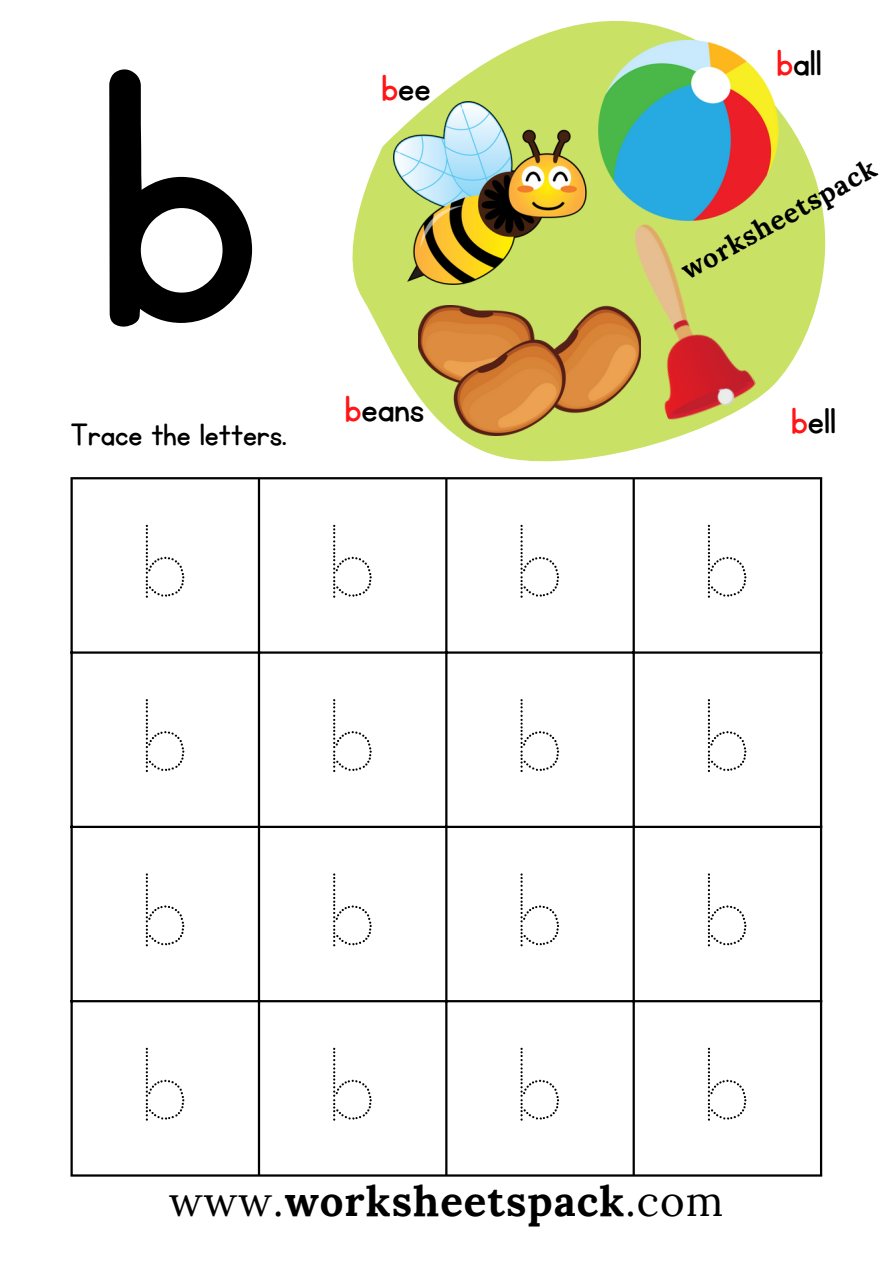
<style>
.page{position:relative;width:893px;height:1264px;background:#fff}
.page>*{position:absolute;margin:0;border:0;box-sizing:border-box;transform-origin:0 0}
.t1{font:414px "KG Primary Penmanship";color:#000}
.t2{font:119.85px/174.3px "KG Primary Dots";letter-spacing:1.13em;color:#000;text-align:justify}
.t3{font:700 42px "Lora";letter-spacing:.025em;color:#000}
.t4{font:42px "KG Primary Penmanship";color:#000}
.t5{font:36px "KG Primary Penmanship";color:#000}
.t6{font:700 27px "Lora";color:#000}
.s1{color:#ff1616}
.s2{font-weight:400}
</style>
<div class="page">
<hr style="left:70px;top:479px;width:3px;height:695px;background:#000">
<hr style="left:258px;top:479px;width:2px;height:695px;background:#000">
<hr style="left:445px;top:479px;width:2px;height:695px;background:#000">
<hr style="left:632px;top:479px;width:2px;height:695px;background:#000">
<hr style="left:819px;top:479px;width:3px;height:695px;background:#000">
<hr style="left:70px;top:477px;width:752px;height:2px;background:#000">
<hr style="left:70px;top:651px;width:752px;height:2px;background:#000">
<hr style="left:70px;top:825px;width:752px;height:3px;background:#000">
<hr style="left:70px;top:1000px;width:752px;height:2px;background:#000">
<hr style="left:70px;top:1174px;width:752px;height:2px;background:#000">
<svg style="left:352px;top:20px;width:474px;height:442px"></svg>
<img style="left:393px;top:101px;width:193px;height:184px">
<img style="left:418px;top:305px;width:223px;height:130px">
<img style="left:598px;top:220px;width:161px;height:207px">
<img style="left:598px;top:40px;width:180px;height:180px">
<h1 class="t1" style="left:96px;top:-1px;width:165px">b</h1>
<p class="t5" style="left:70px;top:417px;width:217px">Trace the letters.</p>
<p class="t4" style="left:381px;top:68px;width:51px"><span class="s1">b</span>ee</p>
<p class="t4" style="left:345px;top:388px;width:81px"><span class="s1">b</span>eans</p>
<p class="t4" style="left:776px;top:43px;width:47px"><span class="s1">b</span>all</p>
<p class="t6" style="left:674px;top:257px;width:220px;rotate:-29deg">worksheetspack</p>
<p class="t4" style="left:791px;top:401px;width:46px"><span class="s1">b</span>ell</p>
<h2 class="t2" style="left:139px;top:478px;width:615px">bbbb bbbb bbbb bbbb</h2>
<p class="t3" style="left:169px;top:1174px;width:555px"><span class="s2">www.</span>worksheetspack<span class="s2">.com</span></p>
</div>
